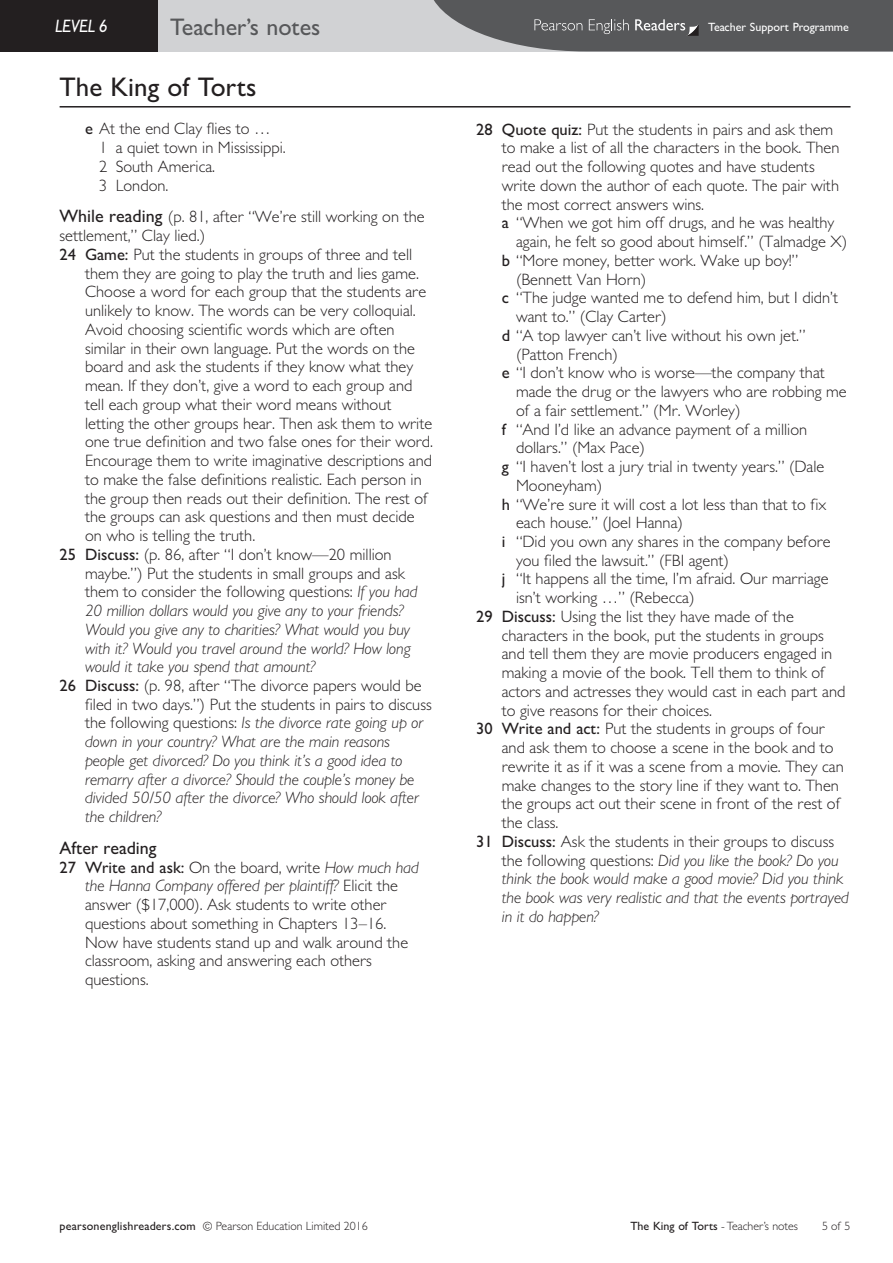
<style>
.page{position:relative;width:893px;height:1263px;background:#fff}
.page>*{position:absolute;margin:0;border:0;box-sizing:border-box;transform-origin:0 0}
.t1{font:500 27px "Gill Sans MT Pro";color:#231f20}
.t2{font:500 24px "Gill Sans MT Pro";color:#57585a}
.t3{font:500 18px "Gill Sans MT Pro";color:#231f20}
.t4{font:italic 500 18px "Gill Sans MT Pro";letter-spacing:-.015em;color:#fff;scale:.95 1}
.t5{font:300 16.5px/18.8px "Gill Sans MT Pro";color:#231f20}
.t6{font:italic 300 16.5px "Gill Sans MT Pro";color:#231f20}
.t7{font:300 12px "Gill Sans MT Pro";color:#231f20}
.t8{font:500 12px "Gill Sans MT Pro";color:#fff}
.s1{font-weight:500}
.s2{font-weight:500;font-size:18px}
.s3{font-style:italic}
.s4{font-style:normal}
</style>
<div class="page">
<hr style="left:60px;top:106px;width:790px;height:2px;background:#231f20">
<div style="left:0;top:0;width:893px;height:51px;background:#d1d2d4"></div>
<div style="left:0;top:0;width:157px;height:51px;background:#231f20"></div>
<svg style="left:434px;top:0;width:459px;height:51px;background:#646567"></svg>
<p class="t4" style="left:55px;top:15px;width:57px">LEVEL 6</p>
<h2 class="t2" style="left:170px;top:13px;width:152px">Teacher’s notes</h2>
<p class="t8" style="left:708px;top:20px;width:142px">Teacher Support Programme</p>
<h1 class="t1" style="left:60px;top:71px;width:198px">The King of Torts</h1>
<p class="t5" style="left:99px;top:119px;width:188px;text-indent:-14px"><span class="s1">e</span> At the end Clay flies to …<br>1 a quiet town in Mississippi.<br>2 South America.<br>3 London.</p>
<p class="t5" style="left:60px;top:207px;width:367px"><span class="s2">While reading</span> (p. 81, after “We’re still working on the</p>
<p class="t5" style="left:60px;top:226px;width:147px">settlement,” Clay lied.)</p>
<p class="t5" style="left:60px;top:245px;width:354px"><span class="s1">24 Game:</span> Put the students in groups of three and tell</p>
<p class="t5" style="left:85px;top:263px;width:335px">them they are going to play the truth and lies game.</p>
<p class="t5" style="left:85px;top:282px;width:343px">Choose a word for each group that the students are</p>
<p class="t5" style="left:85px;top:301px;width:332px">unlikely to know. The words can be very colloquial.</p>
<p class="t5" style="left:85px;top:320px;width:311px">Avoid choosing scientific words which are often</p>
<p class="t5" style="left:85px;top:338px;width:331px">similar in their own language. Put the words on the</p>
<p class="t5" style="left:85px;top:357px;width:330px">board and ask the students if they know what they</p>
<p class="t5" style="left:85px;top:376px;width:329px">mean. If they don’t, give a word to each group and</p>
<p class="t5" style="left:85px;top:395px;width:308px">tell each group what their word means without</p>
<p class="t5" style="left:85px;top:413px;width:349px">letting the other groups hear. Then ask them to write</p>
<p class="t5" style="left:85px;top:432px;width:350px">one true definition and two false ones for their word.</p>
<p class="t5" style="left:85px;top:451px;width:349px">Encourage them to write imaginative descriptions and</p>
<p class="t5" style="left:85px;top:470px;width:338px">to make the false definitions realistic. Each person in</p>
<p class="t5" style="left:85px;top:488px;width:344px">the group then reads out their definition. The rest of</p>
<p class="t5" style="left:85px;top:507px;width:331px">the groups can ask questions and then must decide</p>
<p class="t5" style="left:85px;top:526px;width:172px">on who is telling the truth.</p>
<p class="t5" style="left:60px;top:545px;width:334px"><span class="s1">25 Discuss:</span> (p. 86, after “I don’t know—20 million</p>
<p class="t5" style="left:85px;top:563px;width:321px">maybe.”) Put the students in small groups and ask</p>
<p class="t5" style="left:85px;top:582px;width:334px">them to consider the following questions: <span class="s3">If you had</span></p>
<p class="t6" style="left:85px;top:600px;width:320px">20 million dollars would you give any to your friends?</p>
<p class="t6" style="left:85px;top:619px;width:327px">Would you give any to charities? What would you buy</p>
<p class="t6" style="left:85px;top:638px;width:327px">with it? Would you travel around the world? How long</p>
<p class="t6" style="left:85px;top:657px;width:232px">would it take you spend that amount?</p>
<p class="t5" style="left:60px;top:676px;width:364px"><span class="s1">26 Discuss:</span> (p. 98, after “The divorce papers would be</p>
<p class="t5" style="left:85px;top:694px;width:348px">filed in two days.”) Put the students in pairs to discuss</p>
<p class="t6" style="left:85px;top:713px;width:340px"><span class="s4">the following questions:</span> Is the divorce rate going up or</p>
<p class="t6" style="left:85px;top:732px;width:307px">down in your country? What are the main reasons</p>
<p class="t6" style="left:85px;top:750px;width:319px">people get divorced? Do you think it’s a good idea to</p>
<p class="t6" style="left:85px;top:769px;width:331px">remarry after a divorce? Should the couple’s money be</p>
<p class="t6" style="left:85px;top:788px;width:336px">divided 50/50 after the divorce? Who should look after</p>
<p class="t6" style="left:85px;top:807px;width:78px">the children?</p>
<p class="t3" style="left:60px;top:837px;width:99px">After reading</p>
<p class="t5" style="left:85px;top:857px;width:335px;text-indent:-26px"><span class="s1">27 Write and ask:</span> On the board, write <span class="s3">How much had the Hanna Company offered per plaintiff?</span> Elicit the answer ($17,000). Ask students to write other questions about something in Chapters 13–16.<br>Now have students stand up and walk around the classroom, asking and answering each others questions.</p>
<p class="t5" style="left:476px;top:119px;width:359px"><span class="s1">28 Quote quiz:</span> Put the students in pairs and ask them</p>
<p class="t5" style="left:502px;top:138px;width:339px">to make a list of all the characters in the book. Then</p>
<p class="t5" style="left:502px;top:157px;width:314px">read out the following quotes and have students</p>
<p class="t5" style="left:502px;top:176px;width:339px">write down the author of each quote. The pair with</p>
<p class="t5" style="left:502px;top:194px;width:204px">the most correct answers wins.</p>
<p class="t5" style="left:502px;top:213px;width:334px"><span class="s1">a</span> “When we got him off drugs, and he was healthy</p>
<p class="t5" style="left:516px;top:232px;width:333px">again, he felt so good about himself.” (Talmadge X)</p>
<p class="t5" style="left:502px;top:251px;width:298px"><span class="s1">b</span> “More money, better work. Wake up boy!”</p>
<p class="t5" style="left:516px;top:269px;width:132px">(Bennett Van Horn)</p>
<p class="t5" style="left:502px;top:288px;width:338px"><span class="s1">c</span> “The judge wanted me to defend him, but I didn’t</p>
<p class="t5" style="left:516px;top:307px;width:152px">want to.” (Clay Carter)</p>
<p class="t5" style="left:502px;top:326px;width:305px"><span class="s1">d</span> “A top lawyer can’t live without his own jet.”</p>
<p class="t5" style="left:516px;top:344px;width:103px">(Patton French)</p>
<p class="t5" style="left:502px;top:363px;width:325px"><span class="s1">e</span> “I don’t know who is worse—the company that</p>
<p class="t5" style="left:516px;top:382px;width:332px">made the drug or the lawyers who are robbing me</p>
<p class="t5" style="left:516px;top:401px;width:226px">of a fair settlement.” (Mr. Worley)</p>
<p class="t5" style="left:502px;top:419px;width:307px"><span class="s1">f</span> “And I’d like an advance payment of a million</p>
<p class="t5" style="left:516px;top:438px;width:131px">dollars.” (Max Pace)</p>
<p class="t5" style="left:502px;top:457px;width:324px"><span class="s1">g</span> “I haven’t lost a jury trial in twenty years.” (Dale</p>
<p class="t5" style="left:516px;top:476px;width:88px">Mooneyham)</p>
<p class="t5" style="left:502px;top:494px;width:326px"><span class="s1">h</span> “We’re sure it will cost a lot less than that to fix</p>
<p class="t5" style="left:516px;top:513px;width:169px">each house.” (Joel Hanna)</p>
<p class="t5" style="left:502px;top:532px;width:331px"><span class="s1">i</span> “Did you own any shares in the company before</p>
<p class="t5" style="left:516px;top:550px;width:214px">you filed the lawsuit.” (FBI agent)</p>
<p class="t5" style="left:502px;top:569px;width:328px"><span class="s1">j</span> “It happens all the time, I’m afraid. Our marriage</p>
<p class="t5" style="left:516px;top:588px;width:180px">isn’t working …” (Rebecca)</p>
<p class="t5" style="left:476px;top:607px;width:319px"><span class="s1">29 Discuss:</span> Using the list they have made of the</p>
<p class="t5" style="left:502px;top:625px;width:324px">characters in the book, put the students in groups</p>
<p class="t5" style="left:502px;top:644px;width:332px">and tell them they are movie producers engaged in</p>
<p class="t5" style="left:502px;top:663px;width:325px">making a movie of the book. Tell them to think of</p>
<p class="t5" style="left:502px;top:682px;width:345px">actors and actresses they would cast in each part and</p>
<p class="t5" style="left:502px;top:700px;width:212px">to give reasons for their choices.</p>
<p class="t5" style="left:476px;top:719px;width:350px"><span class="s1">30 Write and act:</span> Put the students in groups of four</p>
<p class="t5" style="left:502px;top:738px;width:333px">and ask them to choose a scene in the book and to</p>
<p class="t5" style="left:502px;top:757px;width:344px">rewrite it as if it was a scene from a movie. They can</p>
<p class="t5" style="left:502px;top:775px;width:339px">make changes to the story line if they want to. Then</p>
<p class="t5" style="left:502px;top:794px;width:340px">the groups act out their scene in front of the rest of</p>
<p class="t5" style="left:502px;top:813px;width:58px">the class.</p>
<p class="t5" style="left:476px;top:832px;width:359px"><span class="s1">31 Discuss:</span> Ask the students in their groups to discuss</p>
<p class="t6" style="left:502px;top:850px;width:338px"><span class="s4">the following questions:</span> Did you like the book? Do you</p>
<p class="t6" style="left:502px;top:869px;width:343px">think the book would make a good movie? Did you think</p>
<p class="t6" style="left:502px;top:888px;width:349px">the book was very realistic and that the events portrayed</p>
<p class="t6" style="left:502px;top:906px;width:99px">in it do happen?</p>
<p class="t7" style="left:60px;top:1219px;width:310px"><span class="s1">pearsonenglishreaders.com</span> © Pearson Education Limited 2016</p>
<p class="t7" style="left:630px;top:1219px;width:169px"><span class="s1">The King of Torts</span> - Teacher’s notes</p>
<p class="t7" style="left:822px;top:1219px;width:30px">5 of 5</p>
</div>
